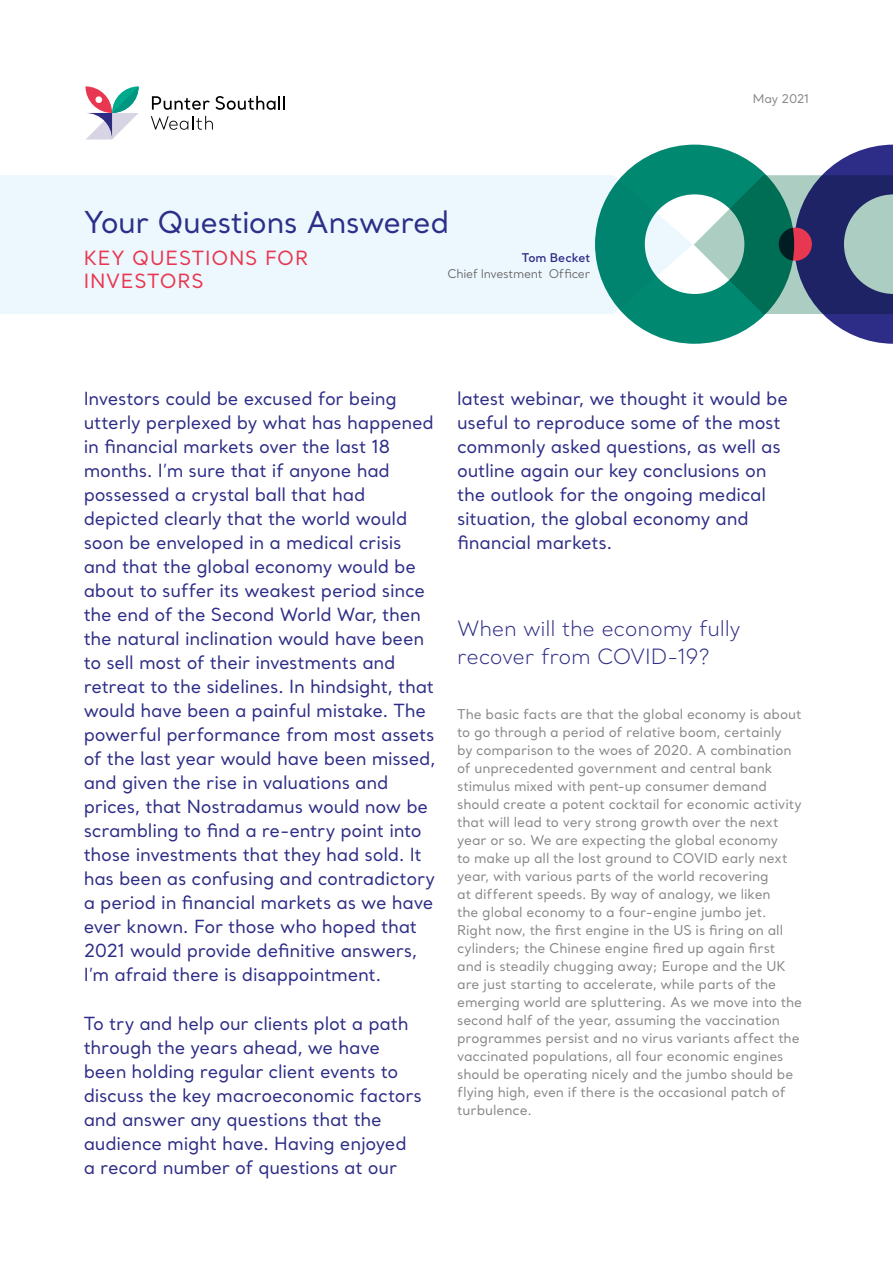
<style>
.page{position:relative;width:893px;height:1263px;background:#fff}
.page>*{position:absolute;margin:0;border:0;box-sizing:border-box;transform-origin:0 0}
.t1{font:30px "Santral";letter-spacing:-.025em;color:#2c2f88}
.t2{font:300 21px/28.5px "Santral";letter-spacing:-.015em;color:#2d2c86}
.t3{font:19.5px/23.4px "Santral";letter-spacing:.04em;color:#e83750}
.t4{font:18px/24px "Santral";letter-spacing:-.015em;color:#2d2c86}
.t5{font:13.5px/18px "Santral";letter-spacing:-.005em;color:#878787}
.t6{font:12px "Santral";letter-spacing:-.025em;color:#646363}
.t7{font:600 12px "Santral";letter-spacing:-.005em;color:#2d2c86}
.t8{font:12px "Santral";letter-spacing:-.015em;color:#878787}
</style>
<div class="page">
<div style="left:0;top:175px;width:595px;height:139px;background:#edf8fe"></div>
<svg style="left:86px;top:86px;width:53px;height:54px"></svg>
<svg style="left:152px;top:96px;width:133px;height:14px"></svg>
<svg style="left:151px;top:116px;width:62px;height:14px"></svg>
<svg style="left:595px;top:145px;width:298px;height:199px"></svg>
<h1 class="t1" style="left:84px;top:203px;width:367px">Your Questions Answered</h1>
<p class="t3" style="left:84px;top:246px;width:226px">KEY QUESTIONS FOR<br>INVESTORS</p>
<p class="t7" style="left:522px;top:249px;width:70px">Tom Becket</p>
<p class="t6" style="left:448px;top:266px;width:144px">Chief Investment Officer</p>
<p class="t8" style="left:753px;top:91px;width:58px">May 2021</p>
<p class="t4" style="left:84px;top:386px;width:353px">Investors could be excused for being utterly perplexed by what has happened in financial markets over the last 18 months. I’m sure that if anyone had possessed a crystal ball that had depicted clearly that the world would soon be enveloped in a medical crisis and that the global economy would be about to suffer its weakest period since the end of the Second World War, then the natural inclination would have been to sell most of their investments and retreat to the sidelines. In hindsight, that would have been a painful mistake. The powerful performance from most assets of the last year would have been missed, and given the rise in valuations and prices, that Nostradamus would now be scrambling to find a re-entry point into those investments that they had sold. It has been as confusing and contradictory a period in financial markets as we have ever known. For those who hoped that 2021 would provide definitive answers, I’m afraid there is disappointment.</p>
<p class="t4" style="left:84px;top:1011px;width:340px">To try and help our clients plot a path through the years ahead, we have been holding regular client events to discuss the key macroeconomic factors and answer any questions that the audience might have. Having enjoyed a record number of questions at our</p>
<p class="t4" style="left:457px;top:386px;width:332px">latest webinar, we thought it would be useful to reproduce some of the most commonly asked questions, as well as outline again our key conclusions on the outlook for the ongoing medical situation, the global economy and financial markets.</p>
<p class="t2" style="left:457px;top:613px;width:285px">When will the economy fully recover from COVID-19?</p>
<p class="t5" style="left:457px;top:705px;width:346px">The basic facts are that the global economy is about to go through a period of relative boom, certainly<br>by comparison to the woes of 2020. A combination of unprecedented government and central bank stimulus mixed with pent-up consumer demand should create a potent cocktail for economic activity that will lead to very strong growth over the next year or so. We are expecting the global economy<br>to make up all the lost ground to COVID early next year, with various parts of the world recovering<br>at different speeds. By way of analogy, we liken<br>the global economy to a four-engine jumbo jet.<br>Right now, the first engine in the US is firing on all cylinders; the Chinese engine fired up again first and is steadily chugging away; Europe and the UK are just starting to accelerate, while parts of the emerging world are spluttering. As we move into the second half of the year, assuming the vaccination programmes persist and no virus variants affect the vaccinated populations, all four economic engines should be operating nicely and the jumbo should be flying high, even if there is the occasional patch of turbulence.</p>
</div>
